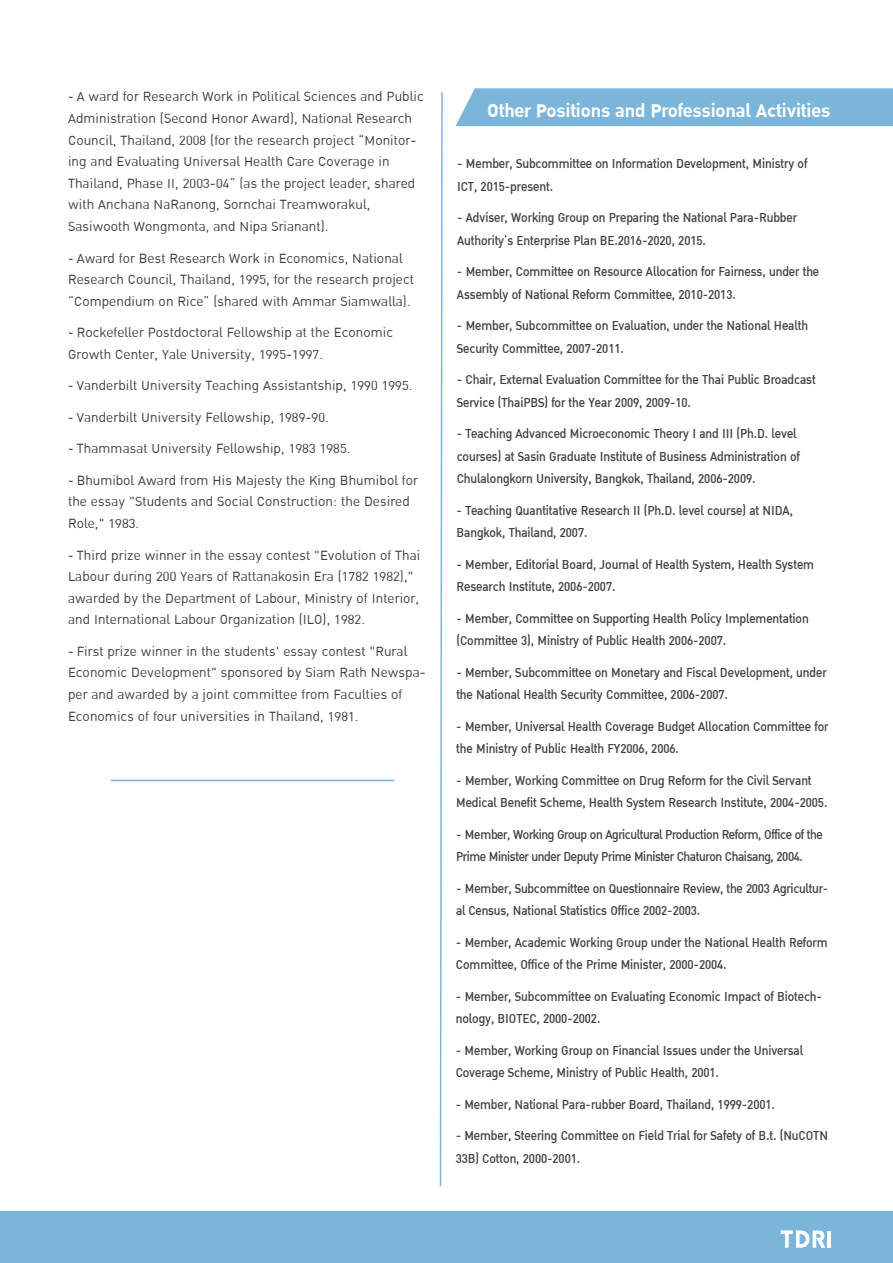
<style>
.page{position:relative;width:893px;height:1263px;background:#fff}
.page>*{position:absolute;margin:0;border:0;box-sizing:border-box;transform-origin:0 0}
.t1{font:700 25.5px "DB Ozone X";letter-spacing:-.005em;color:#fff}
.t2{font:500 18px/22.5px "DB Ozone X";letter-spacing:-.005em;color:#414042;scale:.91 1}
.t3{font:18px/21.6px "DB Ozone X";letter-spacing:.005em;color:#414042}
.t4{font:500 18px/22.5px "DB Ozone X";letter-spacing:-.025em;color:#414042;scale:.91 1}
.s1{font-weight:500}
</style>
<div class="page">
<div style="left:455px;top:88px;width:438px;height:38px;background:#7bb6da"></div>
<svg style="left:439px;top:92px;width:4px;height:1095px"></svg>
<div style="left:0;top:1211px;width:893px;height:52px;background:#7bb6da"></div>
<hr style="left:828px;top:1231px;width:3px;height:16px;background:#fff">
<svg style="left:781px;top:1231px;width:44px;height:16px"></svg>
<hr style="left:111px;top:780px;width:283px;height:1px;background:#7bb6da">
<p class="t3" style="left:68px;top:86px;width:357px"><span class="s1">-</span> A ward for Research Work in Political Sciences and Public Administration (Second Honor Award), National Research Council, Thailand, 2008 (for the research project “Monitor&shy;ing and Evaluating Universal Health Care Coverage in Thailand, Phase II, 2003-04” (as the project leader, shared with Anchana NaRanong, Sornchai Treamworakul, Sasiwooth Wongmonta, and Nipa Srianant).</p>
<p class="t3" style="left:68px;top:247px;width:347px"><span class="s1">-</span> Award for Best Research Work in Economics, National<br>Research Council, Thailand, 1995, for the research project “Compendium on Rice” (shared with Ammar Siamwalla).</p>
<p class="t3" style="left:68px;top:322px;width:326px"><span class="s1">-</span> Rockefeller Postdoctoral Fellowship at the Economic<br>Growth Center, Yale University, 1995-1997.</p>
<p class="t3" style="left:68px;top:375px;width:346px"><span class="s1">-</span> Vanderbilt University Teaching Assistantship, 1990 1995.</p>
<p class="t3" style="left:68px;top:407px;width:262px"><span class="s1">-</span> Vanderbilt University Fellowship, 1989-90.</p>
<p class="t3" style="left:68px;top:438px;width:284px"><span class="s1">-</span> Thammasat University Fellowship, 1983 1985.</p>
<p class="t3" style="left:68px;top:470px;width:351px"><span class="s1">-</span> Bhumibol Award from His Majesty the King Bhumibol for the essay "Students and Social Construction: the Desired<br>Role," 1983.</p>
<p class="t3" style="left:68px;top:544px;width:354px"><span class="s1">-</span> Third prize winner in the essay contest "Evolution of Thai Labour during 200 Years of Rattanakosin Era (1782 1982)," awarded by the Department of Labour, Ministry of Interior, and International Labour Organization (ILO), 1982.</p>
<p class="t3" style="left:68px;top:641px;width:359px"><span class="s1">-</span> First prize winner in the students' essay contest "Rural Economic Development" sponsored by Siam Rath Newspa&shy;per and awarded by a joint committee from Faculties of Economics of four universities in Thailand, 1981.</p>
<h1 class="t1" style="left:487px;top:96px;width:345px">Other Positions and Professional Activities</h1>
<p class="t2" style="left:457px;top:153px;width:386px">- Member, Subcommittee on Information Development, Ministry of<br>ICT, 2015-present.</p>
<p class="t2" style="left:457px;top:207px;width:375px">- Adviser, Working Group on Preparing the National Para-Rubber<br>Authority’s Enterprise Plan BE.2016-2020, 2015.</p>
<p class="t2" style="left:457px;top:261px;width:400px">- Member, Committee on Resource Allocation for Fairness, under the<br>Assembly of National Reform Committee, 2010-2013.</p>
<p class="t2" style="left:457px;top:315px;width:387px">- Member, Subcommittee on Evaluation, under the National Health<br>Security Committee, 2007-2011.</p>
<p class="t2" style="left:457px;top:369px;width:396px">- Chair, External Evaluation Committee for the Thai Public Broadcast<br>Service (ThaiPBS) for the Year 2009, 2009-10.</p>
<p class="t2" style="left:457px;top:423px;width:379px">- Teaching Advanced Microeconomic Theory I and III (Ph.D. level courses) at Sasin Graduate Institute of Business Administration of<br>Chulalongkorn University, Bangkok, Thailand, 2006-2009.</p>
<p class="t2" style="left:457px;top:499px;width:371px">- Teaching Quantitative Research II (Ph.D. level course) at NIDA,<br>Bangkok, Thailand, 2007.</p>
<p class="t2" style="left:456px;top:553px;width:394px">- Member, Editorial Board, Journal of Health System, Health System<br>Research Institute, 2006-2007.</p>
<p class="t2" style="left:456px;top:607px;width:389px">- Member, Committee on Supporting Health Policy Implementation (Committee 3), Ministry of Public Health 2006-2007.</p>
<p class="t2" style="left:456px;top:661px;width:408px">- Member, Subcommittee on Monetary and Fiscal Development, under the National Health Security Committee, 2006-2007.</p>
<p class="t2" style="left:456px;top:715px;width:410px">- Member, Universal Health Coverage Budget Allocation Committee for the Ministry of Public Health FY2006, 2006.</p>
<p class="t2" style="left:456px;top:769px;width:409px">- Member, Working Committee on Drug Reform for the Civil Servant<br>Medical Benefit Scheme, Health System Research Institute, 2004-2005.</p>
<p class="t4" style="left:456px;top:823px;width:405px">- Member, Working Group on Agricultural Production Reform, Office of the<br>Prime Minister under Deputy Prime Minister Chaturon Chaisang, 2004.</p>
<p class="t2" style="left:456px;top:877px;width:411px">- Member, Subcommittee on Questionnaire Review, the 2003 Agricultur&shy;al Census, National Statistics Office 2002-2003.</p>
<p class="t2" style="left:456px;top:931px;width:410px">- Member, Academic Working Group under the National Health Reform<br>Committee, Office of the Prime Minister, 2000-2004.</p>
<p class="t2" style="left:456px;top:985px;width:404px">- Member, Subcommittee on Evaluating Economic Impact of Biotech&shy;nology, BIOTEC, 2000-2002.</p>
<p class="t2" style="left:456px;top:1039px;width:383px">- Member, Working Group on Financial Issues under the Universal<br>Coverage Scheme, Ministry of Public Health, 2001.</p>
<p class="t2" style="left:456px;top:1093px;width:352px">- Member, National Para-rubber Board, Thailand, 1999-2001.</p>
<p class="t2" style="left:456px;top:1125px;width:411px">- Member, Steering Committee on Field Trial for Safety of B.t. (NuCOTN<br>33B) Cotton, 2000-2001.</p>
</div>
